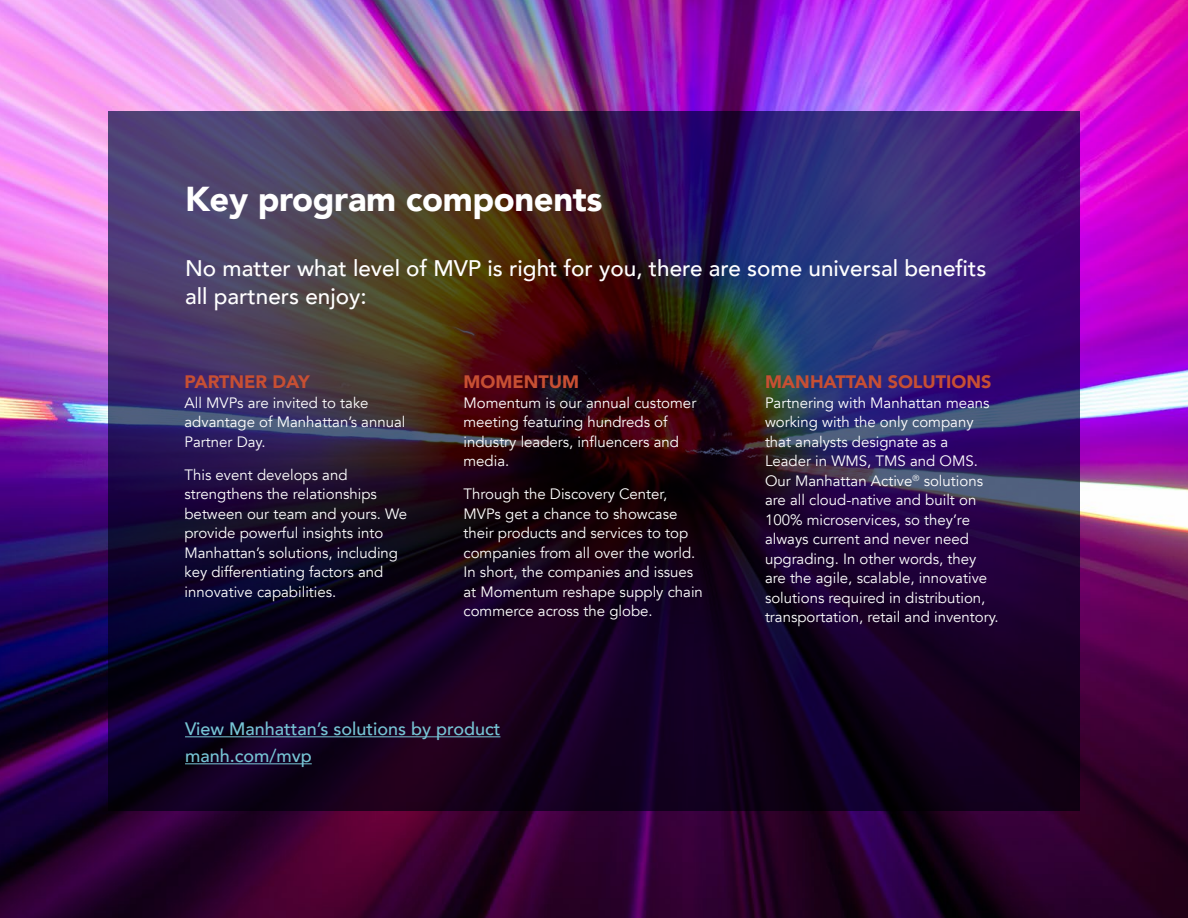
<style>
.page{position:relative;width:1188px;height:918px;background:#fff}
.page>*{position:absolute;margin:0;border:0;box-sizing:border-box;transform-origin:0 0}
.t1{font:900 34.5px "Avenir";letter-spacing:-.01em;color:#fff}
.t2{font:500 22.5px/28.5px "Avenir";color:#fff}
.t3{font:500 18px/27px "Avenir";color:#77c5d5}
.t4{font:900 18px "Avenir";color:#c74f33}
.t5{font:15px/19.5px "Avenir";color:#fff}
</style>
<div class="page">
<img style="left:0;top:0;width:1188px;height:918px">
<img style="left:108px;top:111px;width:972px;height:700px">
<hr style="left:185px;top:736px;width:315px;height:1px;background:#77c5d5">
<hr style="left:185px;top:763px;width:127px;height:1px;background:#77c5d5">
<h1 class="t1" style="left:185px;top:169px;width:419px">Key program components</h1>
<h2 class="t2" style="left:185px;top:252px;width:803px">No matter what level of MVP is right for you, there are some universal benefits all partners enjoy:</h2>
<p class="t4" style="left:184px;top:367px;width:127px">PARTNER DAY</p>
<p class="t5" style="left:184px;top:393px;width:222px">All MVPs are invited to take advantage of Manhattan’s annual<br>Partner Day.</p>
<p class="t5" style="left:184px;top:465px;width:224px">This event develops and strengthens the relationships between our team and yours. We provide powerful insights into<br>Manhattan’s solutions, including key differentiating factors and innovative capabilities.</p>
<p class="t4" style="left:464px;top:367px;width:117px">MOMENTUM</p>
<p class="t5" style="left:464px;top:393px;width:234px">Momentum is our annual customer meeting featuring hundreds of industry leaders, influencers and media.</p>
<p class="t5" style="left:464px;top:485px;width:241px">Through the Discovery Center,<br>MVPs get a chance to showcase their products and services to top companies from all over the world.<br>In short, the companies and issues at Momentum reshape supply chain commerce across the globe.</p>
<p class="t3" style="left:185px;top:715px;width:317px">View Manhattan’s solutions by product manh.com/mvp</p>
<p class="t4" style="left:765px;top:367px;width:228px">MANHATTAN SOLUTIONS</p>
<p class="t5" style="left:765px;top:393px;width:235px">Partnering with Manhattan means working with the only company that analysts designate as a<br>Leader in WMS, TMS and OMS.<br>Our Manhattan Active<sup>®</sup> solutions are all cloud-native and built on<br>100% microservices, so they’re always current and never need upgrading. In other words, they are the agile, scalable, innovative solutions required in distribution, transportation, retail and inventory.</p>
</div>
